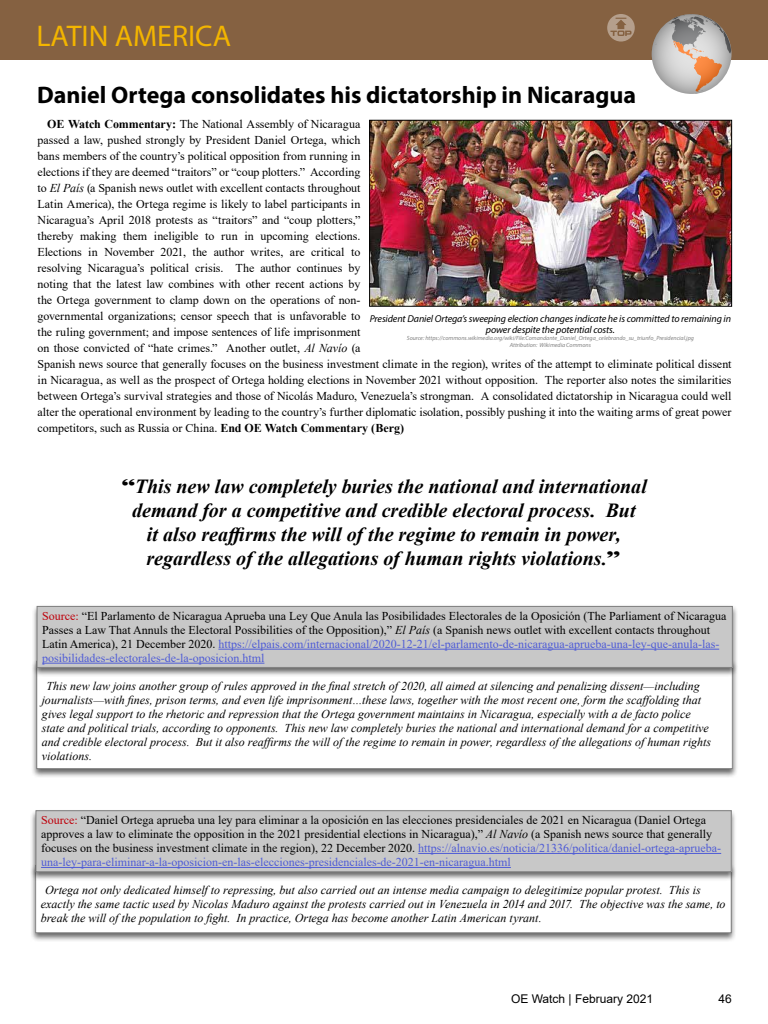
<style>
.page{position:relative;width:768px;height:1024px;background:#fff}
.page>*{position:absolute;margin:0;border:0;box-sizing:border-box;transform-origin:0 0}
.t1{font:30px "Myriad Pro";color:#f3b500}
.t2{font:700 24px "Myriad Pro";color:#000}
.t3{font:italic 700 20px/24px "Times New Roman";color:#000;text-align:center}
.t4{font:12px/16px "Times New Roman";color:#000}
.t5{font:italic 12px/14px "Times New Roman";color:#000}
.t6{font:12px "Arial";color:#000}
.t7{font:italic 10px/11px "Myriad Pro";letter-spacing:-.01em;color:#000;text-align:center}
.t8{font:italic 6px/7px "Myriad Pro";color:#808080;text-align:center}
.s1{font-weight:700}
.s2{font-style:italic}
.s3{font-family:"Latin Wide";font-weight:400;font-style:normal}
.s4{color:#be000b}
.s5{color:#4f5cd6}
</style>
<div class="page">
<div style="left:0;top:0;width:768px;height:60px;background:#856141"></div>
<svg style="left:607px;top:14px;width:28px;height:28px"></svg>
<img style="left:371px;top:122px;width:359px;height:182px">
<div style="left:369px;top:120px;width:363px;height:186px;border:1px solid #000"></div>
<div style="left:31px;top:659px;width:707px;height:119px;background:#000;opacity:.6"></div>
<div style="left:37px;top:661px;width:695px;height:108px;background:#fff"></div>
<div style="left:36px;top:661px;width:697px;height:108px;border:1px solid #808080"></div>
<div style="left:31px;top:605px;width:707px;height:72px;background:#000;opacity:.6"></div>
<div style="left:37px;top:606px;width:695px;height:61px;background:#c8c8c8"></div>
<hr style="left:218px;top:649px;width:501px;height:1px;background:#4f5cd6">
<hr style="left:42px;top:663px;width:222px;height:1px;background:#4f5cd6">
<div style="left:37px;top:606px;width:696px;height:62px;border:1px solid #808080"></div>
<div style="left:30px;top:864px;width:707px;height:79px;background:#000;opacity:.6"></div>
<div style="left:36px;top:866px;width:695px;height:67px;background:#fff"></div>
<div style="left:35px;top:865px;width:697px;height:68px;border:1px solid #808080"></div>
<div style="left:30px;top:809px;width:707px;height:72px;background:#000;opacity:.6"></div>
<div style="left:36px;top:811px;width:695px;height:61px;background:#c8c8c8"></div>
<hr style="left:418px;top:853px;width:303px;height:1px;background:#4f5cd6">
<hr style="left:41px;top:867px;width:470px;height:1px;background:#4f5cd6">
<div style="left:36px;top:810px;width:696px;height:62px;border:1px solid #808080"></div>
<svg style="left:669px;top:14px;width:42px;height:80px"></svg>
<svg style="left:652px;top:14px;width:80px;height:80px;background:#bdafa6"></svg>
<h1 class="t1" style="left:36px;top:17px;width:196px">LATIN AMERICA</h1>
<h2 class="t2" style="left:37px;top:79px;width:601px">Daniel Ortega consolidates his dictatorship in Nicaragua</h2>
<p class="t4" style="left:38px;top:116px;width:695px;text-indent:10px"><span class="s1">OE Watch Commentary:</span> The National Assembly of Nicaragua<br>passed a law, pushed strongly by President Daniel Ortega, which<br>bans members of the country’s political opposition from running in<br>elections if they are deemed “traitors” or “coup plotters.” According<br>to <span class="s2">El País</span> (a Spanish news outlet with excellent contacts throughout<br>Latin America), the Ortega regime is likely to label participants in<br>Nicaragua’s April 2018 protests as “traitors” and “coup plotters,”<br>thereby making them ineligible to run in upcoming elections.<br>Elections in November 2021, the author writes, are critical to<br>resolving Nicaragua’s political crisis. The author continues by<br>noting that the latest law combines with other recent actions by<br>the Ortega government to clamp down on the operations of non-<br>governmental organizations; censor speech that is unfavorable to<br>the ruling government; and impose sentences of life imprisonment<br>on those convicted of “hate crimes.” Another outlet, <span class="s2">Al Navío</span> (a<br>Spanish news source that generally focuses on the business investment climate in the region), writes of the attempt to eliminate political dissent in Nicaragua, as well as the prospect of Ortega holding elections in November 2021 without opposition. The reporter also notes the similarities between Ortega’s survival strategies and those of Nicolás Maduro, Venezuela’s strongman. A consolidated dictatorship in Nicaragua could well alter the operational environment by leading to the country’s further diplomatic isolation, possibly pushing it into the waiting arms of great power competitors, such as Russia or China. <span class="s1">End OE Watch Commentary (Berg)</span></p>
<p class="t7" style="left:370px;top:313px;width:363px">President Daniel Ortega’s sweeping election changes indicate he is committed to remaining in power despite the potential costs.</p>
<p class="t8" style="left:407px;top:335px;width:289px">Source: https://commons.wikimedia.org/wiki/File:Comandante_Daniel_Ortega_celebrando_su_triunfo_Presidencial.jpg<br>Attribution: Wikimedia Commons</p>
<p class="t3" style="left:121px;top:474px;width:528px"><span class="s3">“</span>This new law completely buries the national and international demand for a competitive and credible electoral process. But<br>it also reaffirms the will of the regime to remain in power, regardless of the allegations of human rights violations.<span class="s3">”</span></p>
<p class="t4" style="left:42px;top:608px;width:686px;line-height:14px"><span class="s4">Source:</span> “El Parlamento de Nicaragua Aprueba una Ley Que Anula las Posibilidades Electorales de la Oposición (The Parliament of Nicaragua Passes a Law That Annuls the Electoral Possibilities of the Opposition),” <span class="s2">El País</span> (a Spanish news outlet with excellent contacts throughout Latin America), 21 December 2020. <span class="s5">https://elpais.com/internacional/2020-12-21/el-parlamento-de-nicaragua-aprueba-una-ley-que-anula-las&shy;posibilidades-electorales-de-la-oposicion.html</span></p>
<p class="t5" style="left:42px;top:678px;width:671px;text-indent:4px">This new law joins another group of rules approved in the final stretch of 2020, all aimed at silencing and penalizing dissent—including journalists—with fines, prison terms, and even life imprisonment…these laws, together with the most recent one, form the scaffolding that gives legal support to the rhetoric and repression that the Ortega government maintains in Nicaragua, especially with a de facto police state and political trials, according to opponents. This new law completely buries the national and international demand for a competitive and credible electoral process. But it also reaffirms the will of the regime to remain in power, regardless of the allegations of human rights violations.</p>
<p class="t4" style="left:41px;top:813px;width:682px;line-height:14px"><span class="s4">Source:</span> “Daniel Ortega aprueba una ley para eliminar a la oposición en las elecciones presidenciales de 2021 en Nicaragua (Daniel Ortega approves a law to eliminate the opposition in the 2021 presidential elections in Nicaragua),” <span class="s2">Al Navío</span> (a Spanish news source that generally focuses on the business investment climate in the region), 22 December 2020. <span class="s5">https://alnavio.es/noticia/21336/politica/daniel-ortega-aprueba&shy;una-ley-para-eliminar-a-la-oposicion-en-las-elecciones-presidenciales-de-2021-en-nicaragua.html</span></p>
<p class="t5" style="left:41px;top:883px;width:686px;text-indent:4px">Ortega not only dedicated himself to repressing, but also carried out an intense media campaign to delegitimize popular protest. This is exactly the same tactic used by Nicolas Maduro against the protests carried out in Venezuela in 2014 and 2017. The objective was the same, to break the will of the population to fight. In practice, Ortega has become another Latin American tyrant.</p>
<p class="t6" style="left:511px;top:990px;width:144px">OE Watch | February 2021</p>
<p class="t6" style="left:719px;top:990px;width:15px">46</p>
</div>
